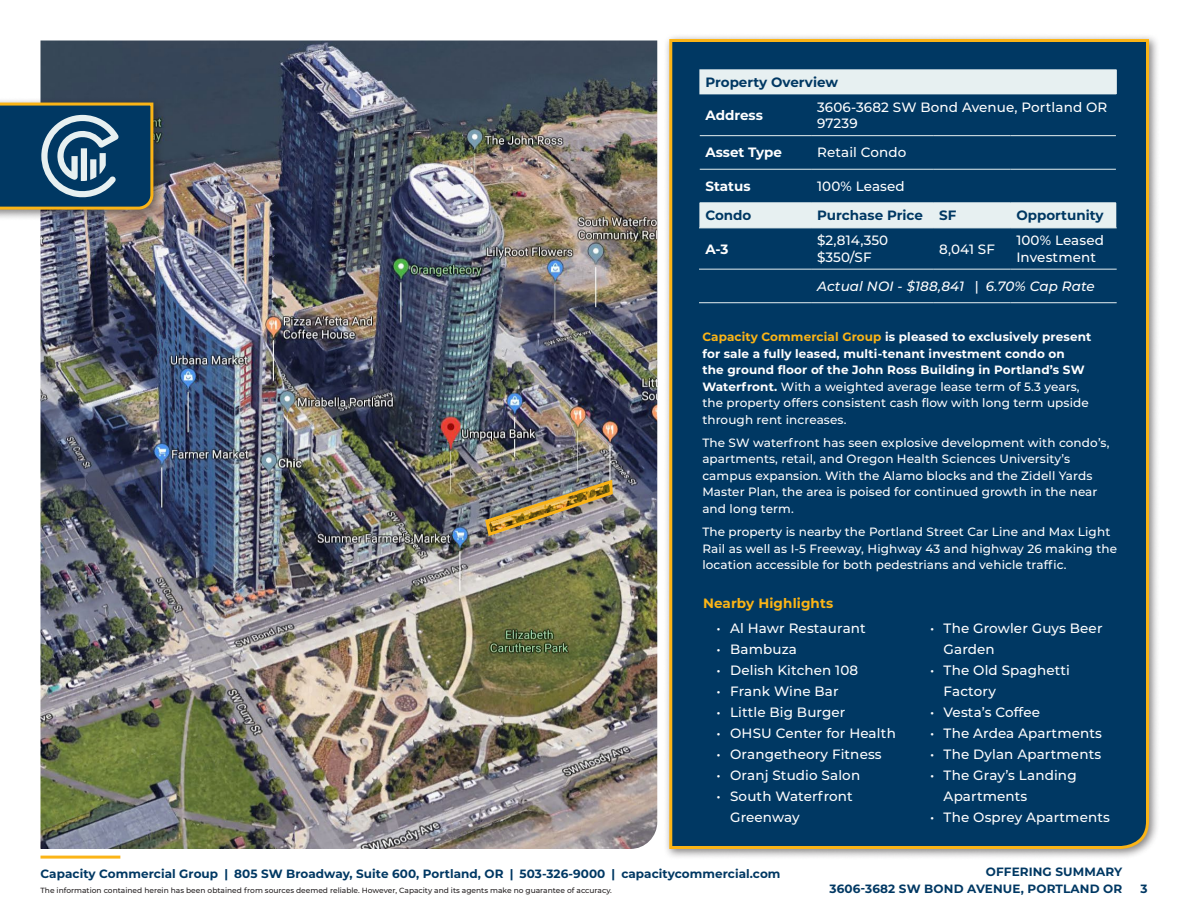
<style>
.page{position:relative;width:1188px;height:918px;background:#fff}
.page>*{position:absolute;margin:0;border:0;box-sizing:border-box;transform-origin:0 0}
.t1{font:500 13.5px/21px "Montserrat";letter-spacing:.01em;color:#fff}
.Paragraph_Style_1{font:700 13.5px "Montserrat";color:#003863}
.t2{font:italic 500 13.5px "Montserrat";letter-spacing:.01em;color:#fff}
.t3{font:700 13.5px "Montserrat";color:#fff}
.Heading_3{font:700 13.5px "Montserrat";letter-spacing:.01em;color:#fbb416}
.Body{font:500 12px/16.5px "Montserrat";letter-spacing:.01em;color:#fff}
.Body-2{font:700 12px/16.5px "Montserrat";letter-spacing:.01em;color:#fff}
.Section_Title{font:700 12px "Montserrat";letter-spacing:.005em;color:#003863}
.t4{font:500 7.5px "Montserrat";color:#231f20}
.s1{font-style:normal}
.s2{color:#fbb416}
.s3{font-weight:500}
</style>
<div class="page">
<img style="left:40px;top:40px;width:617px;height:809px">
<div style="left:664px;top:33px;width:496px;height:827px;background:#231f20;opacity:.55"></div>
<div style="left:668px;top:38px;width:482px;height:812px;background:#003863"></div>
<svg style="left:699px;top:69px;width:417px;height:159px;fill:#003863"></svg>
<svg style="left:1116px;top:70px;width:1px;height:24px"></svg>
<hr style="left:700px;top:135px;width:111px;height:1px;background:#e7f0f1">
<hr style="left:811px;top:135px;width:122px;height:1px;background:#e7f0f1">
<hr style="left:933px;top:135px;width:77px;height:1px;background:#e7f0f1">
<hr style="left:1010px;top:135px;width:106px;height:1px;background:#e7f0f1">
<hr style="left:700px;top:169px;width:111px;height:1px;background:#e7f0f1">
<hr style="left:700px;top:202px;width:111px;height:1px;background:#e7f0f1">
<hr style="left:699px;top:228px;width:112px;height:1px;background:#e7f0f1">
<hr style="left:699px;top:269px;width:112px;height:1px;background:#e7f0f1">
<hr style="left:699px;top:302px;width:112px;height:1px;background:#e7f0f1">
<hr style="left:811px;top:169px;width:122px;height:1px;background:#e7f0f1">
<hr style="left:933px;top:169px;width:77px;height:1px;background:#e7f0f1">
<hr style="left:1010px;top:169px;width:106px;height:1px;background:#e7f0f1">
<hr style="left:811px;top:202px;width:122px;height:1px;background:#e7f0f1">
<hr style="left:933px;top:202px;width:77px;height:1px;background:#e7f0f1">
<hr style="left:1010px;top:202px;width:106px;height:1px;background:#e7f0f1">
<hr style="left:811px;top:228px;width:122px;height:1px;background:#e7f0f1">
<hr style="left:933px;top:228px;width:77px;height:1px;background:#e7f0f1">
<hr style="left:1010px;top:228px;width:107px;height:1px;background:#e7f0f1">
<hr style="left:811px;top:269px;width:122px;height:1px;background:#e7f0f1">
<hr style="left:933px;top:269px;width:77px;height:1px;background:#e7f0f1">
<hr style="left:1010px;top:269px;width:107px;height:1px;background:#e7f0f1">
<hr style="left:811px;top:302px;width:122px;height:1px;background:#e7f0f1">
<hr style="left:933px;top:302px;width:77px;height:1px;background:#e7f0f1">
<hr style="left:1010px;top:302px;width:107px;height:1px;background:#e7f0f1">
<img style="left:483px;top:478px;width:131px;height:60px">
<hr style="left:40px;top:856px;width:80px;height:3px;background:#fbb416">
<div style="left:0;top:97px;width:164px;height:124px;background:#231f20;opacity:.55"></div>
<svg style="left:0;top:101px;width:155px;height:110px"></svg>
<p class="Paragraph_Style_1" style="left:705px;top:72px;width:134px">Property Overview</p>
<p class="t3" style="left:705px;top:106px;width:59px">Address</p>
<p class="t1" style="left:817px;top:99px;width:292px;line-height:16.2px">3606-3682 SW Bond Avenue, Portland OR<br>97239</p>
<p class="t3" style="left:705px;top:143px;width:78px">Asset Type</p>
<p class="t1" style="left:817px;top:142px;width:91px">Retail Condo</p>
<p class="t3" style="left:705px;top:177px;width:47px">Status</p>
<p class="t1" style="left:817px;top:175px;width:89px">100% Leased</p>
<p class="Paragraph_Style_1" style="left:705px;top:206px;width:48px">Condo</p>
<p class="Paragraph_Style_1" style="left:817px;top:206px;width:107px">Purchase Price</p>
<p class="Paragraph_Style_1" style="left:939px;top:206px;width:19px">SF</p>
<p class="Paragraph_Style_1" style="left:1016px;top:206px;width:89px">Opportunity</p>
<p class="t3" style="left:705px;top:239px;width:25px">A-3</p>
<p class="t1" style="left:817px;top:230px;width:73px">$2,814,350</p>
<p class="t1" style="left:817px;top:246px;width:56px">$350/SF</p>
<p class="t1" style="left:939px;top:238px;width:57px">8,041 SF</p>
<p class="t1" style="left:1016px;top:232px;width:89px;line-height:16.2px">100% Leased<br>Investment</p>
<p class="t2" style="left:817px;top:277px;width:279px">Actual NOI - $188,841 <span class="s1">|</span> 6.70% Cap Rate</p>
<p class="Body-2" style="left:702px;top:328px;width:390px"><span class="s2">Capacity Commercial Group</span> is pleased to exclusively present for sale a fully leased, multi-tenant investment condo on<br>the ground floor of the John Ross Building in Portland’s SW Waterfront. <span class="s3">With a weighted average lease term of 5.3 years, the property offers consistent cash flow with long term upside through rent increases.</span></p>
<p class="Body" style="left:702px;top:434px;width:409px">The SW waterfront has seen explosive development with condo’s, apartments, retail, and Oregon Health Sciences University’s campus expansion. With the Alamo blocks and the Zidell Yards Master Plan, the area is poised for continued growth in the near and long term.</p>
<p class="Body" style="left:702px;top:523px;width:416px">The property is nearby the Portland Street Car Line and Max Light<br>Rail as well as I-5 Freeway, Highway 43 and highway 26 making the location accessible for both pedestrians and vehicle traffic.</p>
<p class="Heading_3" style="left:703px;top:594px;width:132px">Nearby Highlights</p>
<p class="t1" style="left:717px;top:617px;width:151px">• Al Hawr Restaurant</p>
<p class="t1" style="left:717px;top:638px;width:82px">• Bambuza</p>
<p class="t1" style="left:717px;top:659px;width:143px">• Delish Kitchen 108</p>
<p class="t1" style="left:717px;top:680px;width:124px">• Frank Wine Bar</p>
<p class="t1" style="left:717px;top:701px;width:130px">• Little Big Burger</p>
<p class="t1" style="left:717px;top:722px;width:181px">• OHSU Center for Health</p>
<p class="t1" style="left:717px;top:743px;width:167px">• Orangetheory Fitness</p>
<p class="t1" style="left:717px;top:764px;width:145px">• Oranj Studio Salon</p>
<p class="t1" style="left:730px;top:785px;width:124px;text-indent:-14px">• South Waterfront<br>Greenway</p>
<p class="t1" style="left:944px;top:617px;width:160px;text-indent:-14px">• The Growler Guys Beer<br>Garden</p>
<p class="t1" style="left:944px;top:659px;width:128px;text-indent:-14px">• The Old Spaghetti<br>Factory</p>
<p class="t1" style="left:930px;top:701px;width:111px">• Vesta’s Coffee</p>
<p class="t1" style="left:930px;top:722px;width:173px">• The Ardea Apartments</p>
<p class="t1" style="left:930px;top:743px;width:173px">• The Dylan Apartments</p>
<p class="t1" style="left:944px;top:764px;width:135px;text-indent:-14px">• The Gray’s Landing<br>Apartments</p>
<p class="t1" style="left:930px;top:806px;width:181px">• The Osprey Apartments</p>
<p class="Section_Title" style="left:986px;top:863px;width:138px">OFFERING SUMMARY</p>
<p class="Section_Title" style="left:40px;top:865px;width:742px">Capacity Commercial Group | 805 SW Broadway, Suite 600, Portland, OR | 503-326-9000 | capacitycommercial.com</p>
<p class="t4" style="left:40px;top:885px;width:573px">The information contained herein has been obtained from sources deemed reliable. However, Capacity and its agents make no guarantee of accuracy.</p>
<p class="Section_Title" style="left:1140px;top:880px;width:9px">3</p>
<p class="Section_Title" style="left:829px;top:880px;width:294px">3606-3682 SW BOND AVENUE, PORTLAND OR</p>
</div>
